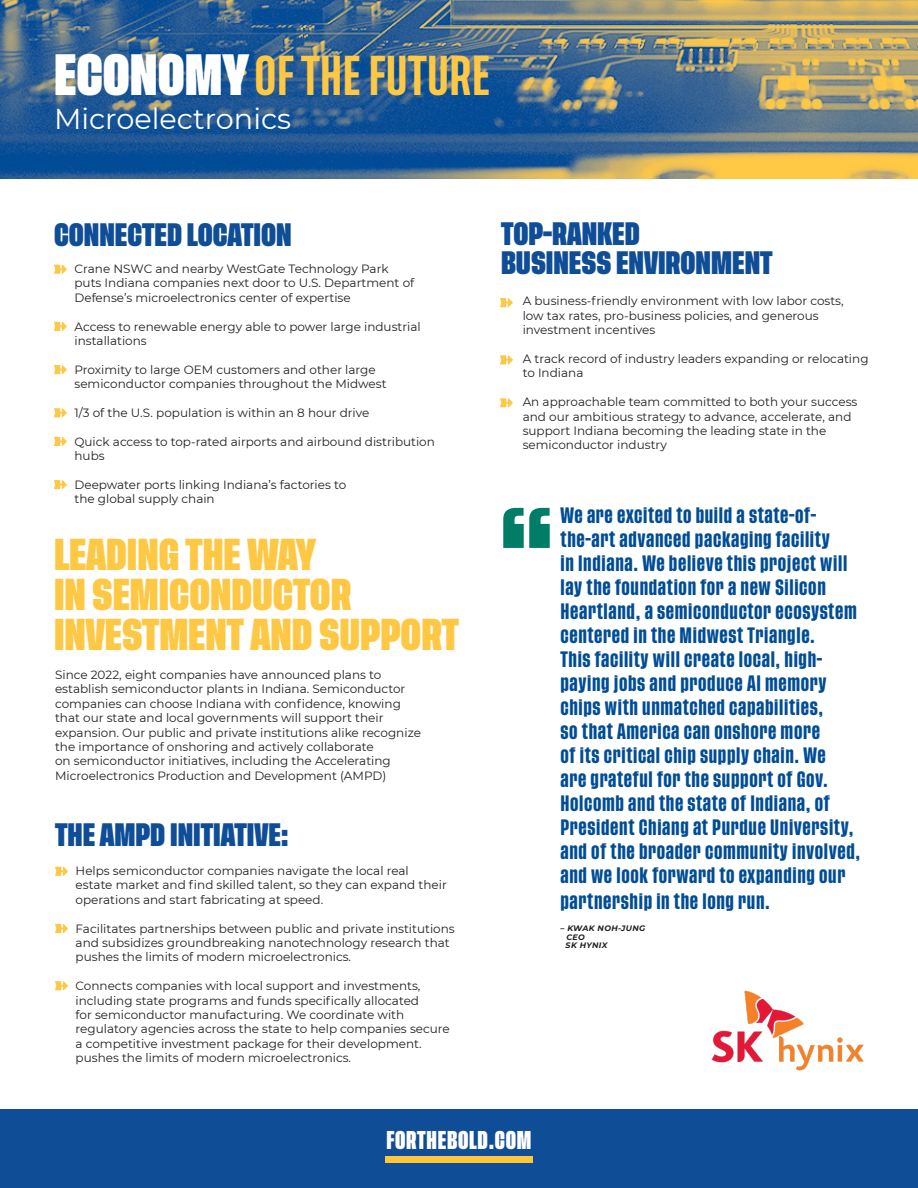
<style>
.page{position:relative;width:918px;height:1188px;background:#fff}
.page>*{position:absolute;margin:0;border:0;box-sizing:border-box;transform-origin:0 0}
.t1{font:500 41.55px "Tusker Grotesk 5500";color:#fec844}
.t2{font:700 33px "Tusker Grotesk 6700";color:#fec844}
.t3{font:28.65px "Montserrat";color:#fff}
.t4{font:700 24px "Tusker Grotesk 6700";color:#0f4d97}
.t5{font:700 19.05px "Tusker Grotesk 5700";letter-spacing:.04em;color:#fff}
.t6{font:600 16.5px/24px "Tusker Grotesk 5600";letter-spacing:.04em;color:#004d96}
.t7{font:12px/14.4px "Montserrat";color:#231f20}
.t8{font:italic 700 7.95px "Montserrat";letter-spacing:.04em;color:#231f20}
.s1{font-family:"Tusker Grotesk 6700";font-weight:700;font-size:43.05px;color:#fff}
</style>
<div class="page">
<div style="left:0;top:1109px;width:918px;height:79px;background:#0f4d97"></div>
<img style="left:0;top:0;width:918px;height:178px">
<svg style="left:54px;top:264px;width:13px;height:10px"></svg>
<svg style="left:500px;top:298px;width:13px;height:9px"></svg>
<svg style="left:500px;top:355px;width:13px;height:10px"></svg>
<svg style="left:500px;top:398px;width:13px;height:10px"></svg>
<svg style="left:54px;top:322px;width:13px;height:9px"></svg>
<svg style="left:54px;top:365px;width:13px;height:9px"></svg>
<svg style="left:54px;top:408px;width:13px;height:10px"></svg>
<svg style="left:54px;top:437px;width:13px;height:9px"></svg>
<svg style="left:54px;top:480px;width:13px;height:9px"></svg>
<svg style="left:55px;top:867px;width:13px;height:9px"></svg>
<svg style="left:55px;top:924px;width:13px;height:9px"></svg>
<svg style="left:55px;top:981px;width:13px;height:10px"></svg>
<div style="left:385px;top:1156px;width:148px;height:7px;background:#ffc738"></div>
<img style="left:712px;top:990px;width:152px;height:81px">
<svg style="left:503px;top:508px;width:47px;height:40px"></svg>
<p class="t1" style="left:54px;top:51px;width:438px"><span class="s1">ECONOMY</span>OF THE FUTURE</p>
<p class="t3" style="left:54px;top:100px;width:239px">Microelectronics</p>
<p class="t4" style="left:54px;top:221px;width:239px">CONNECTED LOCATION</p>
<p class="t7" style="left:75px;top:261px;width:341px">Crane NSWC and nearby WestGate Technology Park puts Indiana companies next door to U.S. Department of<br>Defense’s microelectronics center of expertise</p>
<p class="t7" style="left:75px;top:319px;width:348px">Access to renewable energy able to power large industrial installations</p>
<p class="t7" style="left:75px;top:362px;width:314px">Proximity to large OEM customers and other large semiconductor companies throughout the Midwest</p>
<p class="t7" style="left:75px;top:405px;width:296px">1/3 of the U.S. population is within an 8 hour drive</p>
<p class="t7" style="left:75px;top:434px;width:362px">Quick access to top-rated airports and airbound distribution hubs</p>
<p class="t7" style="left:75px;top:477px;width:273px">Deepwater ports linking Indiana’s factories to</p>
<p class="t7" style="left:75px;top:491px;width:142px">the global supply chain</p>
<p class="t2" style="left:54px;top:535px;width:264px">LEADING THE WAY</p>
<p class="t2" style="left:54px;top:575px;width:299px">IN SEMICONDUCTOR</p>
<p class="t2" style="left:54px;top:614px;width:406px">INVESTMENT AND SUPPORT</p>
<p class="t7" style="left:55px;top:667px;width:367px">Since 2022, eight companies have announced plans to establish semiconductor plants in Indiana. Semiconductor companies can choose Indiana with confidence, knowing that our state and local governments will support their expansion. Our public and private institutions alike recognize the importance of onshoring and actively collaborate<br>on semiconductor initiatives, including the Accelerating Microelectronics Production and Development (AMPD)</p>
<p class="t4" style="left:55px;top:821px;width:235px">THE AMPD INITIATIVE:</p>
<p class="t7" style="left:76px;top:863px;width:335px">Helps semiconductor companies navigate the local real</p>
<p class="t7" style="left:76px;top:878px;width:373px">estate market and find skilled talent, so they can expand their operations and start fabricating at speed.</p>
<p class="t7" style="left:76px;top:921px;width:381px">Facilitates partnerships between public and private institutions and subsidizes groundbreaking nanotechnology research that pushes the limits of modern microelectronics.</p>
<p class="t7" style="left:76px;top:978px;width:376px">Connects companies with local support and investments, including state programs and funds specifically allocated<br>for semiconductor manufacturing. We coordinate with regulatory agencies across the state to help companies secure a competitive investment package for their development. pushes the limits of modern microelectronics.</p>
<p class="t4" style="left:501px;top:220px;width:140px">TOP-RANKED</p>
<p class="t4" style="left:501px;top:249px;width:273px">BUSINESS ENVIRONMENT</p>
<p class="t7" style="left:523px;top:293px;width:323px">A business-friendly environment with low labor costs,</p>
<p class="t7" style="left:523px;top:308px;width:298px">low tax rates, pro-business policies, and generous investment incentives</p>
<p class="t7" style="left:523px;top:351px;width:347px">A track record of industry leaders expanding or relocating to Indiana</p>
<p class="t7" style="left:523px;top:394px;width:336px">An approachable team committed to both your success and our ambitious strategy to advance, accelerate, and support Indiana becoming the leading state in the semiconductor industry</p>
<p class="t6" style="left:561px;top:505px;width:301px">We are excited to build a state-of&shy;the-art advanced packaging facility<br>in Indiana. We believe this project will lay the foundation for a new Silicon Heartland, a semiconductor ecosystem centered in the Midwest Triangle.<br>This facility will create local, high&shy;paying jobs and produce AI memory chips with unmatched capabilities,<br>so that America can onshore more<br>of its critical chip supply chain. We<br>are grateful for the support of Gov.<br>Holcomb and the state of Indiana, of President Chiang at Purdue University, and of the broader community involved, and we look forward to expanding our</p>
<p class="t6" style="left:561px;top:890px;width:211px">partnership in the long run.</p>
<p class="t8" style="left:561px;top:922px;width:86px">– KWAK NOH-JUNG</p>
<p class="t8" style="left:566px;top:931px;width:20px">CEO</p>
<p class="t8" style="left:566px;top:940px;width:43px">SK HYNIX</p>
<p class="t5" style="left:387px;top:1129px;width:146px">FORTHEBOLD.COM</p>
</div>
